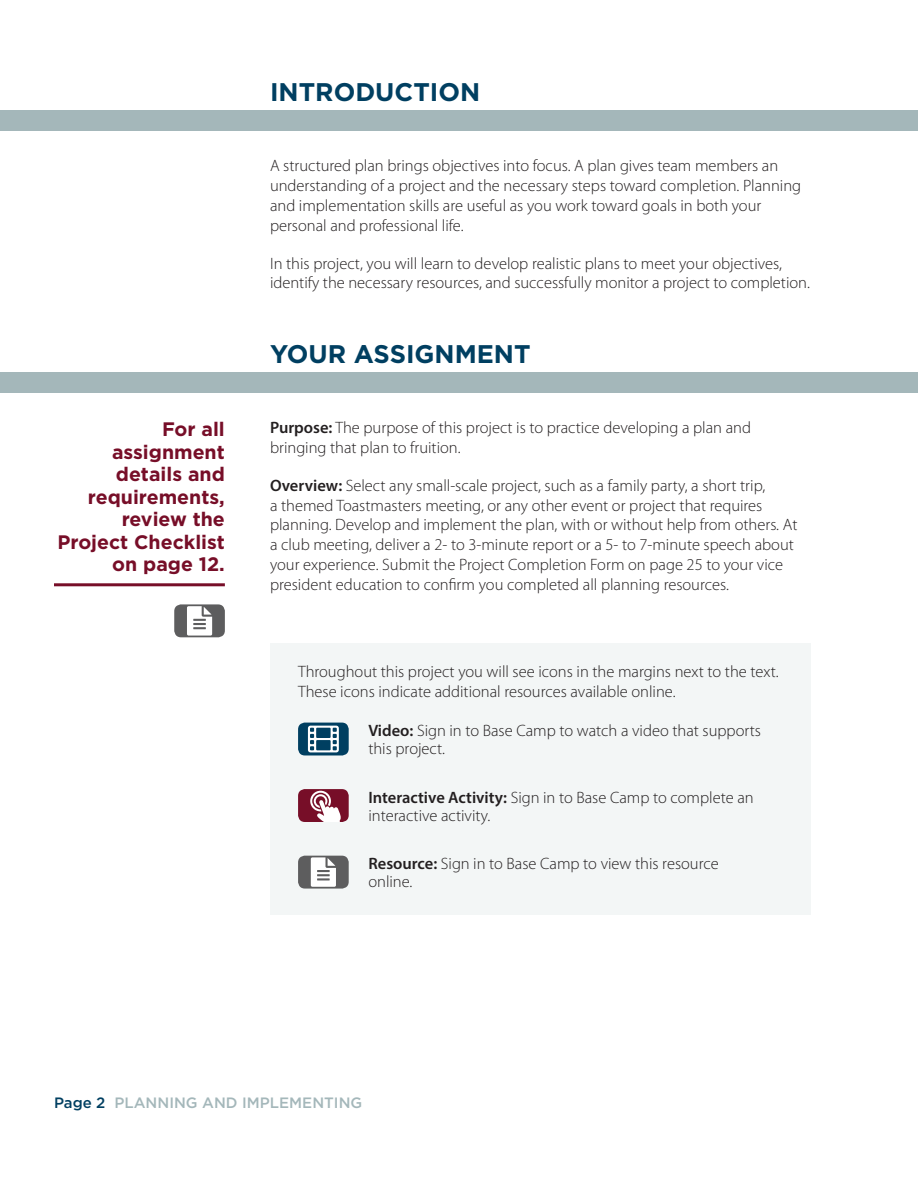
<style>
.page{position:relative;width:918px;height:1188px;background:#fff}
.page>*{position:absolute;margin:0;border:0;box-sizing:border-box;transform-origin:0 0}
.t1{font:700 25.5px "Gotham";color:#003f61}
.t2{font:700 19.5px/22.5px "Gotham";color:#770e28;text-align:right}
.t3{font:300 16.5px/19.8px "Myriad Pro";color:#231f20}
.t4{font:500 15px "Gotham";color:#a4b7ba}
.s1{font-weight:600}
.s2{color:#003f61}
</style>
<div class="page">
<div style="left:0;top:111px;width:918px;height:20px;background:#a4b7ba"></div>
<div style="left:0;top:372px;width:918px;height:20px;background:#a4b7ba"></div>
<hr style="left:54px;top:583px;width:171px;height:3px;background:#770e28">
<div style="left:174px;top:604px;width:51px;height:33px;background:#5d5d5e;border-radius:7px"></div>
<svg style="left:187px;top:606px;width:25px;height:30px"></svg>
<div style="left:270px;top:644px;width:540px;height:271px;background:#f3f6f6"></div>
<div style="left:298px;top:789px;width:51px;height:33px;background:#770e28;border-radius:7px"></div>
<svg style="left:310px;top:791px;width:31px;height:31px"></svg>
<div style="left:298px;top:856px;width:51px;height:33px;background:#5d5d5e;border-radius:7px"></div>
<svg style="left:311px;top:857px;width:25px;height:30px"></svg>
<div style="left:298px;top:723px;width:51px;height:32px;background:#003f61;border-radius:7px"></div>
<svg style="left:308px;top:726px;width:31px;height:26px"></svg>
<h1 class="t1" style="left:270px;top:81px;width:212px">INTRODUCTION</h1>
<p class="t3" style="left:270px;top:157px;width:533px">A structured plan brings objectives into focus. A plan gives team members an understanding of a project and the necessary steps toward completion. Planning and implementation skills are useful as you work toward goals in both your personal and professional life.</p>
<p class="t3" style="left:270px;top:255px;width:542px">In this project, you will learn to develop realistic plans to meet your objectives, identify the necessary resources, and successfully monitor a project to completion.</p>
<p class="t2" style="left:57px;top:419px;width:169px">For all assignment details and requirements, review the<br>Project Checklist on page 12.</p>
<h1 class="t1" style="left:270px;top:342px;width:262px">YOUR ASSIGNMENT</h1>
<p class="t3" style="left:270px;top:419px;width:483px"><span class="s1">Purpose:</span> The purpose of this project is to practice developing a plan and bringing that plan to fruition.</p>
<p class="t3" style="left:270px;top:477px;width:529px"><span class="s1">Overview:</span> Select any small-scale project, such as a family party, a short trip,<br>a themed Toastmasters meeting, or any other event or project that requires planning. Develop and implement the plan, with or without help from others. At a club meeting, deliver a 2- to 3-minute report or a 5- to 7-minute speech about your experience. Submit the Project Completion Form on page 25 to your vice president education to confirm you completed all planning resources.</p>
<p class="t3" style="left:298px;top:663px;width:482px">Throughout this project you will see icons in the margins next to the text.<br>These icons indicate additional resources available online.</p>
<p class="t3" style="left:368px;top:723px;width:394px;line-height:18px"><span class="s1">Video:</span> Sign in to Base Camp to watch a video that supports this project.</p>
<p class="t3" style="left:368px;top:790px;width:387px;line-height:18px"><span class="s1">Interactive Activity:</span> Sign in to Base Camp to complete an interactive activity.</p>
<p class="t3" style="left:368px;top:856px;width:352px;line-height:18px"><span class="s1">Resource:</span> Sign in to Base Camp to view this resource online.</p>
<p class="t4" style="left:54px;top:1096px;width:310px"><span class="s2">Page 2</span> PLANNING AND IMPLEMENTING</p>
</div>
